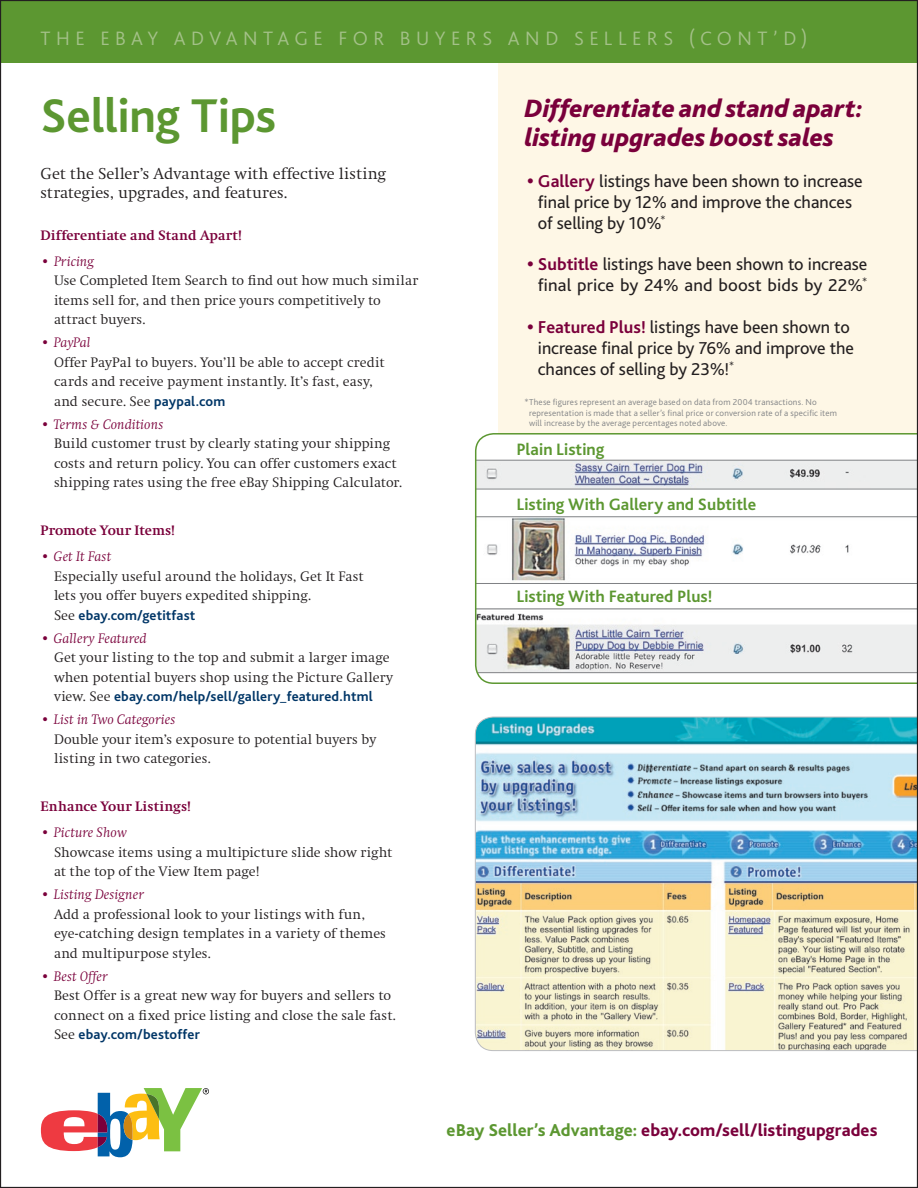
<style>
.page{position:relative;width:918px;height:1188px;background:#fff}
.page>*{position:absolute;margin:0;border:0;box-sizing:border-box;transform-origin:0 0}
.t1{font:700 49.5px "Bliss 2";letter-spacing:-.005em;color:#5c9731}
._06_Bullet_copy_Head{font:italic 800 26.25px/29.2px "Bliss 2";color:#7a003b}
._01_Subject{font:300 20.25px "Bliss 2";letter-spacing:.27em;color:#a4c189}
.t2{font:18px/21px "Bliss 2";color:#231f20}
.t3{font:800 18px "Bliss 2";color:#7a003b}
._09_Caption{font:700 17.25px "Bliss 2";color:#5c9731}
.t4{font:300 16.5px/19.5px "Swift EF";color:#231f20}
.t5{font:300 14.25px/19.5px "Swift EF";color:#231f20}
.t6{font:700 14.25px "Swift EF";letter-spacing:.01em;color:#7a003b}
.t7{font:300 9px/10.5px "Bliss 2";letter-spacing:.025em;color:#808285}
.s1{color:#7a003b}
.s2{font-style:italic;color:#7a003b}
.s3{font-family:"Bliss 2";font-weight:700;color:#003667}
.s4{font-family:"Swift EF";font-weight:300;color:#7a003b}
.s5{font-weight:700;color:#7a003b}
.s6{color:#5c9731}
</style>
<div class="page">
<div style="left:498px;top:63px;width:418px;height:370px;background:#fef7e6"></div>
<svg style="left:41px;top:1088px;width:168px;height:69px"></svg>
<div style="left:0;top:0;width:918px;height:63px;background:#5c9731"></div>
<svg style="left:475px;top:717px;width:441px;height:334px;background:#b9d0c9"></svg>
<svg style="left:475px;top:433px;width:441px;height:251px"></svg>
<p class="_01_Subject" style="left:40px;top:26px;width:769px">The ebay advantage for buyers and sellers (cont ’d)</p>
<p class="t1" style="left:40px;top:85px;width:237px">Selling Tips</p>
<p class="t4" style="left:40px;top:164px;width:347px">Get the Seller’s Advantage with effective listing strategies, upgrades, and features.</p>
<p class="t6" style="left:40px;top:227px;width:202px">Differentiate and Stand Apart!</p>
<p class="t5" style="left:54px;top:252px;width:366px;text-indent:-14px"><span class="s1">•</span> <span class="s2">Pricing<br></span>Use Completed Item Search to find out how much similar items sell for, and then price yours competitively to attract buyers.</p>
<p class="t5" style="left:54px;top:333px;width:332px;text-indent:-14px"><span class="s2">• PayPal<br></span>Offer PayPal to buyers. You’ll be able to accept credit cards and receive payment instantly. It’s fast, easy, and secure. See <span class="s3">paypal.com</span></p>
<p class="t5" style="left:54px;top:414px;width:350px;text-indent:-14px"><span class="s2">• Terms &amp; Conditions<br></span>Build customer trust by clearly stating your shipping costs and return policy. You can offer customers exact shipping rates using the free eBay Shipping Calculator.</p>
<p class="t6" style="left:40px;top:523px;width:135px">Promote Your Items!</p>
<p class="t5" style="left:54px;top:547px;width:311px;text-indent:-14px"><span class="s2">• Get It Fast<br></span>Especially useful around the holidays, Get It Fast lets you offer buyers expedited shipping.<br>See <span class="s3">ebay.com/getitfast</span></p>
<p class="t5" style="left:54px;top:629px;width:341px;text-indent:-14px"><span class="s2">• Gallery Featured<br></span>Get your listing to the top and submit a larger image when potential buyers shop using the Picture Gallery view. See <span class="s3">ebay.com/help/sell/gallery_featured.html</span></p>
<p class="t5" style="left:54px;top:710px;width:324px;text-indent:-14px"><span class="s2">• List in Two Categories<br></span>Double your item’s exposure to potential buyers by listing in two categories.</p>
<p class="t6" style="left:40px;top:799px;width:151px">Enhance Your Listings!</p>
<p class="t5" style="left:54px;top:823px;width:340px;text-indent:-14px"><span class="s2">• Picture Show<br></span>Showcase items using a multipicture slide show right at the top of the View Item page!</p>
<p class="t5" style="left:54px;top:885px;width:333px;text-indent:-14px"><span class="s2">• Listing Designer<br></span>Add a professional look to your listings with fun, eye-catching design templates in a variety of themes and multipurpose styles.</p>
<p class="t5" style="left:54px;top:967px;width:343px;text-indent:-14px"><span class="s2">• Best Offer<br></span>Best Offer is a great new way for buyers and sellers to connect on a fixed price listing and close the sale fast.<br>See <span class="s3">ebay.com/bestoffer</span></p>
<p class="_06_Bullet_copy_Head" style="left:524px;top:93px;width:340px">Differentiate and stand apart: listing upgrades boost sales</p>
<p class="t2" style="left:538px;top:170px;width:326px;text-indent:-14px"><span class="s4">•</span><span class="s5">Gallery</span> listings have been shown to increase final price by 12% and improve the chances of selling by 10%<sup>*</sup></p>
<p class="t2" style="left:524px;top:253px;width:344px;text-align:right"><span class="s4">•</span><span class="s5">Subtitle</span> listings have been shown to increase final price by 24% and boost bids by 22%<sup>*</sup></p>
<p class="t2" style="left:538px;top:316px;width:318px;text-indent:-14px"><span class="s4">•</span><span class="s5">Featured Plus!</span> listings have been shown to increase final price by 76% and improve the chances of selling by 23%!<sup>*</sup></p>
<p class="t7" style="left:529px;top:397px;width:310px;text-indent:-5px">*These figures represent an average based on data from 2004 transactions. N o representation is made that a seller’s final price or conversion rate of a specific item will increase by the average percentages noted above.</p>
<p class="_09_Caption" style="left:516px;top:438px;width:90px">Plain Listing</p>
<p class="_09_Caption" style="left:516px;top:493px;width:241px">Listing With Gallery and Subtitle</p>
<p class="_09_Caption" style="left:516px;top:585px;width:198px">Listing With Featured Plus!</p>
<p class="t3" style="left:446px;top:1119px;width:433px"><span class="s6">eBay Seller’s Advantage:</span> ebay.com/sell/listingupgrades</p>
</div>
